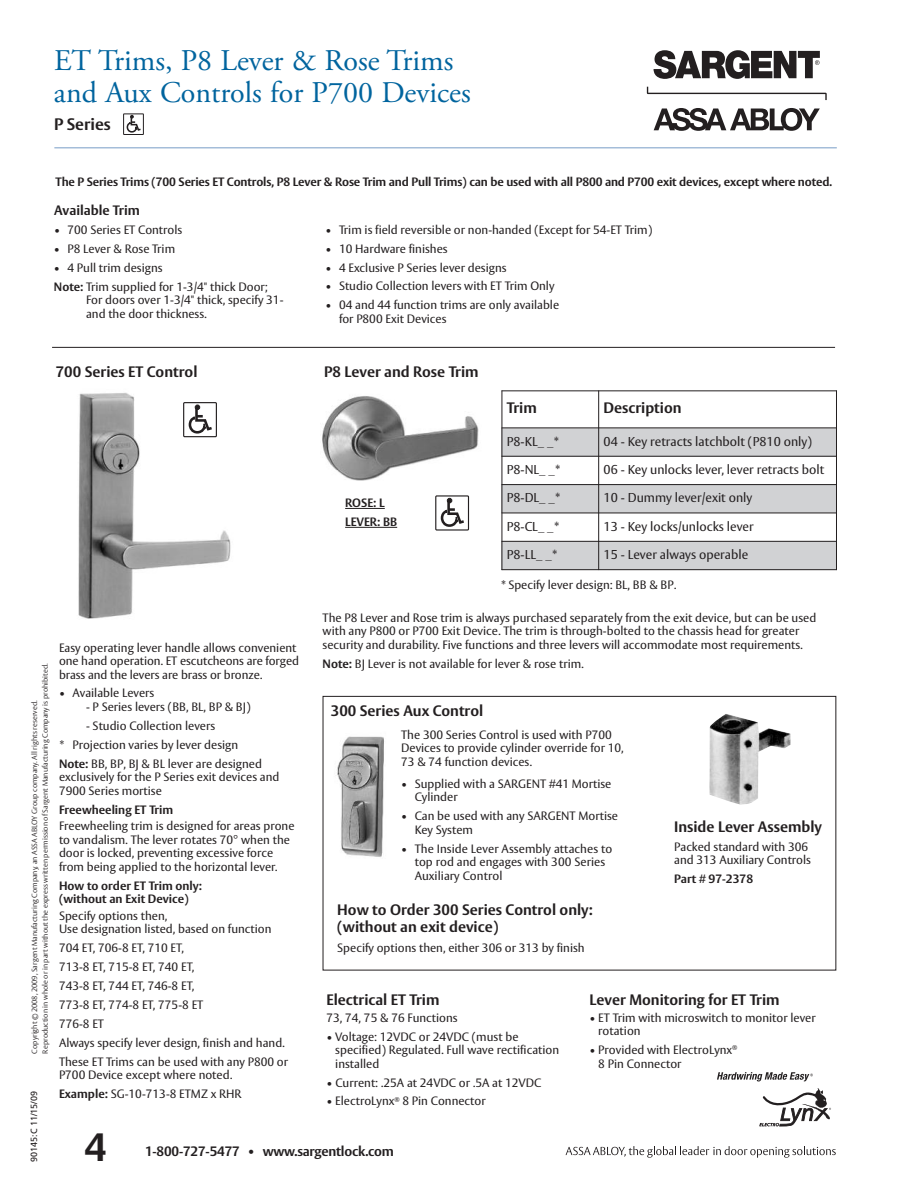
<style>
.page{position:relative;width:918px;height:1188px;background:#fff}
.page>*{position:absolute;margin:0;border:0;box-sizing:border-box;transform-origin:0 0}
.t1{font:700 39px "ASSA Vesta";color:#231f20}
.t2{font:30px/31.5px "Adobe Garamond Pro";color:#00649e}
.t3{font:700 16.5px "ASSA Vesta";color:#231f20}
.t4{font:700 15px/16.5px "ASSA Vesta";color:#231f20}
.t5{font:700 13.5px "ASSA Vesta";letter-spacing:-.01em;color:#231f20}
.t6{font:12.75px "ASSA Vesta";color:#231f20}
.t7{font:12px/13.5px "ASSA Vesta";color:#231f20}
.t8{font:700 12px/18.9px "ASSA Vesta";letter-spacing:-.01em;color:#231f20}
.t9{font:9px "Frutiger";color:#231f20}
.t10{font:300 7.5px/10.5px "ASSA Vesta";color:#231f20}
.s1{font-weight:700}
</style>
<div class="page">
<img style="left:322px;top:396px;width:157px;height:85px">
<div style="left:435px;top:495px;width:34px;height:36px;border:1px solid #231f20"></div>
<svg style="left:440px;top:498px;width:24px;height:29px"></svg>
<hr style="left:345px;top:508px;width:40px;height:1px;background:#231f20">
<hr style="left:345px;top:527px;width:52px;height:1px;background:#231f20">
<img style="left:78px;top:392px;width:153px;height:227px">
<div style="left:502px;top:428px;width:97px;height:28px;background:#d1d2d4"></div>
<div style="left:599px;top:428px;width:238px;height:28px;background:#d1d2d4"></div>
<div style="left:502px;top:485px;width:97px;height:28px;background:#d1d2d4"></div>
<div style="left:599px;top:485px;width:238px;height:28px;background:#d1d2d4"></div>
<div style="left:502px;top:541px;width:97px;height:29px;background:#d1d2d4"></div>
<div style="left:599px;top:541px;width:238px;height:29px;background:#d1d2d4"></div>
<hr style="left:502px;top:390px;width:1px;height:180px;background:#231f20">
<hr style="left:598px;top:390px;width:1px;height:180px;background:#231f20">
<hr style="left:836px;top:390px;width:1px;height:180px;background:#231f20">
<hr style="left:502px;top:390px;width:335px;height:1px;background:#231f20">
<hr style="left:502px;top:427px;width:335px;height:1px;background:#231f20">
<hr style="left:502px;top:456px;width:335px;height:1px;background:#231f20">
<hr style="left:502px;top:484px;width:335px;height:1px;background:#231f20">
<hr style="left:502px;top:513px;width:335px;height:1px;background:#231f20">
<hr style="left:502px;top:541px;width:335px;height:1px;background:#231f20">
<hr style="left:502px;top:569px;width:335px;height:1px;background:#231f20">
<div style="left:183px;top:402px;width:34px;height:35px;border:1px solid #231f20"></div>
<svg style="left:187px;top:405px;width:28px;height:30px"></svg>
<svg style="left:566px;top:1146px;width:270px;height:12px"></svg>
<svg style="left:647px;top:87px;width:180px;height:13px"></svg>
<svg style="left:654px;top:108px;width:166px;height:23px"></svg>
<svg style="left:654px;top:50px;width:166px;height:29px"></svg>
<div style="left:123px;top:114px;width:21px;height:21px;border:1px solid #231f20"></div>
<svg style="left:126px;top:115px;width:16px;height:18px"></svg>
<hr style="left:54px;top:147px;width:783px;height:1px;background:#a4bdd9">
<img style="left:337px;top:736px;width:47px;height:121px">
<div style="left:323px;top:696px;width:513px;height:274px;border:1px solid #231f20"></div>
<hr style="left:52px;top:347px;width:783px;height:1px;background:#231f20">
<img style="left:709px;top:714px;width:82px;height:90px">
<svg style="left:717px;top:1072px;width:96px;height:9px"></svg>
<svg style="left:759px;top:1088px;width:72px;height:39px"></svg>
<h2 class="t2" style="left:54px;top:48px;width:418px">ET Trims, P8 Lever &amp; Rose Trims and Aux Controls for P700 Devices</h2>
<h3 class="t3" style="left:54px;top:118px;width:58px">P Series</h3>
<p class="t8" style="left:56px;top:174px;width:778px">The P Series Trims (700 Series ET Controls, P8 Lever &amp; Rose Trim and Pull Trims) can be used with all P800 and P700 exit devices, except where noted.</p>
<p class="t5" style="left:54px;top:206px;width:87px">Available Trim</p>
<p class="t7" style="left:54px;top:225px;width:130px">• 700 Series ET Controls</p>
<p class="t7" style="left:54px;top:244px;width:123px">• P8 Lever &amp; Rose Trim</p>
<p class="t7" style="left:54px;top:260px;width:215px;line-height:18.9px">• 4 Pull trim designs<br><span class="s1">Note:</span> Trim supplied for 1-3/4" thick Door;</p>
<p class="t7" style="left:86px;top:295px;width:199px">For doors over 1-3/4" thick, specify 31- and the door thickness.</p>
<p class="t4" style="left:56px;top:365px;width:143px">700 Series ET Control</p>
<p class="t7" style="left:326px;top:224px;width:328px">• Trim is field reversible or non-handed (Except for 54-ET Trim)</p>
<p class="t7" style="left:326px;top:243px;width:124px">• 10 Hardware finishes</p>
<p class="t7" style="left:326px;top:262px;width:183px">• 4 Exclusive P Series lever designs</p>
<p class="t7" style="left:326px;top:281px;width:231px">• Studio Collection levers with ET Trim Only</p>
<p class="t7" style="left:339px;top:300px;width:222px;text-indent:-14px">• 04 and 44 function trims are only available for P800 Exit Devices</p>
<p class="t4" style="left:324px;top:365px;width:156px">P8 Lever and Rose Trim</p>
<p class="t8" style="left:345px;top:495px;width:54px">ROSE: L<br>LEVER: BB</p>
<p class="t4" style="left:507px;top:402px;width:31px">Trim</p>
<p class="t4" style="left:604px;top:402px;width:79px">Description</p>
<p class="t6" style="left:507px;top:437px;width:53px">P8-KL_ _*</p>
<p class="t6" style="left:604px;top:437px;width:210px">04 - Key retracts latchbolt (P810 only)</p>
<p class="t6" style="left:507px;top:465px;width:55px">P8-NL_ _*</p>
<p class="t6" style="left:604px;top:465px;width:222px">06 - Key unlocks lever, lever retracts bolt</p>
<p class="t6" style="left:507px;top:493px;width:55px">P8-DL_ _*</p>
<p class="t6" style="left:604px;top:493px;width:150px">10 - Dummy lever/exit only</p>
<p class="t6" style="left:507px;top:522px;width:54px">P8-CL_ _*</p>
<p class="t6" style="left:604px;top:522px;width:152px">13 - Key locks/unlocks lever</p>
<p class="t6" style="left:507px;top:550px;width:52px">P8-LL_ _*</p>
<p class="t6" style="left:604px;top:550px;width:146px">15 - Lever always operable</p>
<p class="t7" style="left:501px;top:579px;width:177px">* Specify lever design: BL, BB &amp; BP.</p>
<p class="t10" style="left:30px;top:1054px;width:392px;rotate:-90deg">Copyright © 2008, 2009, Sargent Manufacturing Company, an ASSA ABLOY Group company. All rights reserved.<br>Reproduction in whole or in part without the express written permission of Sargent Manufacturing Company is prohibited.</p>
<p class="t9" style="left:30px;top:1162px;width:72px;rotate:-90deg">90145:C 11/15/09</p>
<p class="t7" style="left:323px;top:612px;width:495px">The P8 Lever and Rose trim is always purchased separately from the exit device, but can be used with any P800 or P700 Exit Device. The trim is through-bolted to the chassis head for greater security and durability. Five functions and three levers will accommodate most requirements.</p>
<p class="t7" style="left:323px;top:658px;width:263px"><span class="s1">Note:</span> BJ Lever is not available for lever &amp; rose trim.</p>
<p class="t7" style="left:59px;top:642px;width:242px">Easy operating lever handle allows convenient one hand operation. ET escutcheons are forged brass and the levers are brass or bronze.</p>
<p class="t7" style="left:59px;top:688px;width:97px">• Available Levers</p>
<p class="t7" style="left:86px;top:701px;width:166px">- P Series levers (BB, BL, BP &amp; BJ)</p>
<p class="t7" style="left:59px;top:718px;width:204px;line-height:18.9px;text-indent:27px">- Studio Collection levers<br>* Projection varies by lever design<br><span class="s1">Note:</span> BB, BP, BJ &amp; BL lever are designed</p>
<p class="t7" style="left:59px;top:772px;width:222px">exclusively for the P Series exit devices and<br>7900 Series mortise</p>
<p class="t8" style="left:59px;top:801px;width:116px">Freewheeling ET Trim</p>
<p class="t7" style="left:59px;top:821px;width:237px">Freewheeling trim is designed for areas prone to vandalism. The lever rotates 70° when the door is locked, preventing excessive force from being applied to the horizontal lever.</p>
<p class="t8" style="left:59px;top:880px;width:145px;line-height:13.5px">How to order ET Trim only: (without an Exit Device)</p>
<p class="t7" style="left:59px;top:910px;width:214px">Specify options then,<br>Use designation listed, based on function</p>
<p class="t7" style="left:59px;top:940px;width:231px;line-height:18.9px">704 ET, 706-8 ET, 710 ET,<br>713-8 ET, 715-8 ET, 740 ET,<br>743-8 ET, 744 ET, 746-8 ET,<br>773-8 ET, 774-8 ET, 775-8 ET<br>776-8 ET<br>Always specify lever design, finish and hand.<br>These ET Trims can be used with any P800 or</p>
<p class="t7" style="left:59px;top:1067px;width:184px;line-height:18.9px">P700 Device except where noted.<br><span class="s1">Example:</span> SG-10-713-8 ETMZ x RHR</p>
<h1 class="t1" style="left:84px;top:1134px;width:24px">4</h1>
<p class="t5" style="left:145px;top:1146px;width:250px">1-800-727-5477 • www.sargentlock.com</p>
<p class="t4" style="left:331px;top:704px;width:154px">300 Series Aux Control</p>
<p class="t7" style="left:401px;top:729px;width:224px">The 300 Series Control is used with P700<br>Devices to provide cylinder override for 10,<br>73 &amp; 74 function devices.</p>
<p class="t7" style="left:415px;top:778px;width:198px;text-indent:-13px">• Supplied with a SARGENT #41 Mortise<br>Cylinder</p>
<p class="t7" style="left:415px;top:811px;width:205px;text-indent:-14px">• Can be used with any SARGENT Mortise<br>Key System</p>
<p class="t7" style="left:415px;top:843px;width:199px;text-indent:-14px">• The Inside Lever Assembly attaches to top rod and engages with 300 Series<br>Auxiliary Control</p>
<p class="t4" style="left:674px;top:820px;width:149px">Inside Lever Assembly</p>
<p class="t7" style="left:674px;top:841px;width:138px">Packed standard with 306 and 313 Auxiliary Controls</p>
<p class="t8" style="left:674px;top:871px;width:80px">Part # 97-2378</p>
<p class="t4" style="left:337px;top:903px;width:257px">How to Order 300 Series Control only: (without an exit device)</p>
<p class="t7" style="left:337px;top:942px;width:249px">Specify options then, either 306 or 313 by finish</p>
<p class="t4" style="left:327px;top:993px;width:114px">Electrical ET Trim</p>
<p class="t7" style="left:327px;top:1012px;width:133px">73, 74, 75 &amp; 76 Functions</p>
<p class="t7" style="left:335px;top:1031px;width:225px;text-indent:-9px">• Voltage: 12VDC or 24VDC (must be specified) Regulated. Full wave rectification installed</p>
<p class="t7" style="left:327px;top:1077px;width:216px">• Current: .25A at 24VDC or .5A at 12VDC</p>
<p class="t7" style="left:327px;top:1096px;width:161px">• ElectroLynx<sup>®</sup> 8 Pin Connector</p>
<p class="t4" style="left:590px;top:993px;width:192px">Lever Monitoring for ET Trim</p>
<p class="t7" style="left:598px;top:1012px;width:219px;text-indent:-9px">• ET Trim with microswitch to monitor lever rotation</p>
<p class="t7" style="left:598px;top:1044px;width:141px;text-indent:-9px">• Provided with ElectroLynx<sup>®<br></sup>8 Pin Connector</p>
</div>
